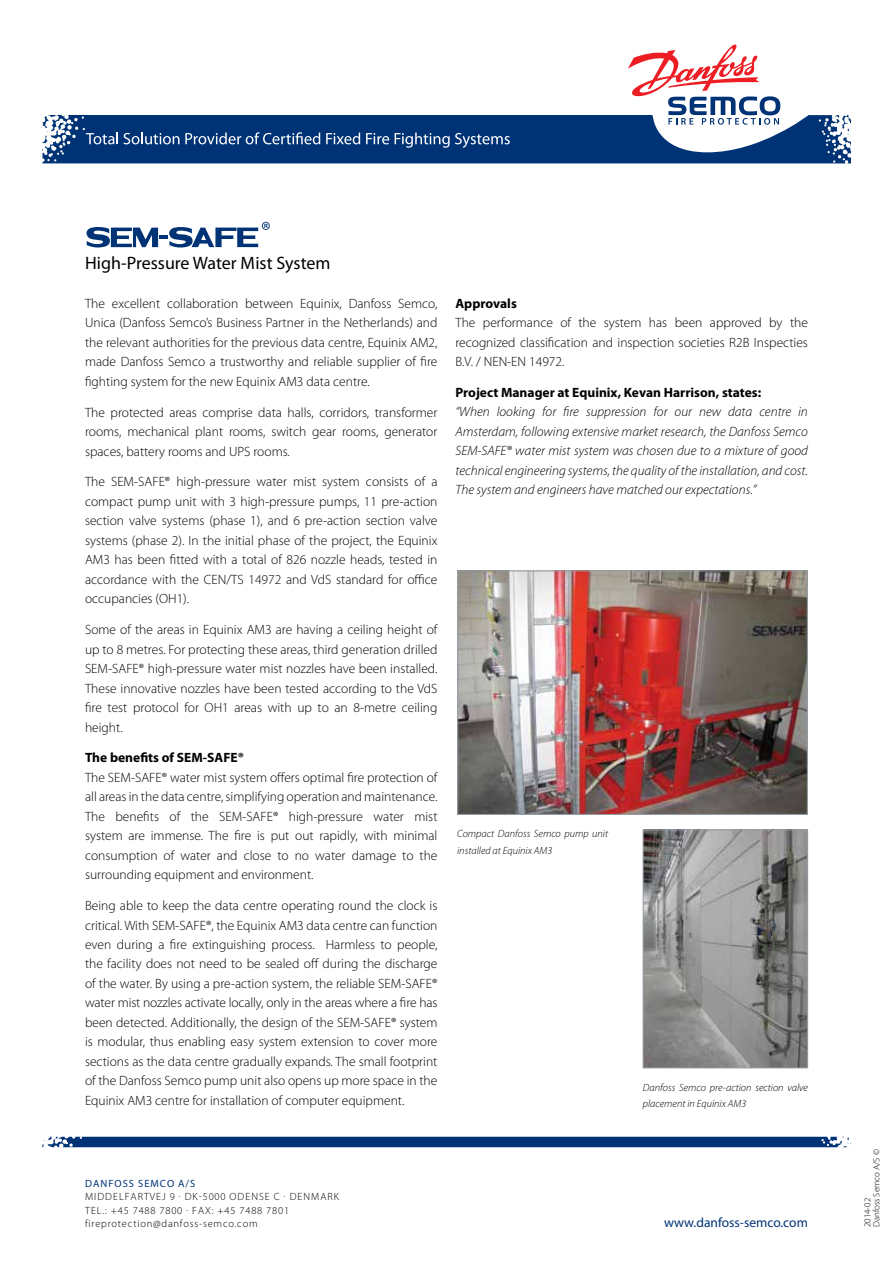
<style>
.page{position:relative;width:893px;height:1263px;background:#fff}
.page>*{position:absolute;margin:0;border:0;box-sizing:border-box;transform-origin:0 0}
.t1{font:18px "Myriad Pro";color:#000}
.t2{font:300 13.5px/19.5px "Myriad Pro";color:#000;text-align:justify}
.t3{font:italic 300 13.5px/19.5px "Myriad Pro";color:#000;text-align:justify}
.t4{font:700 13.5px "Myriad Pro";color:#000}
.t5{font:13.5px "Myriad Pro";color:#003375}
.t6{font:italic 300 10.5px/16.5px "Myriad Pro";color:#000}
.t7{font:300 10.5px/13.5px "Myriad Pro";letter-spacing:.075em;color:#000}
.t8{font:10.5px "Myriad Pro";letter-spacing:.095em;color:#003375}
.t9{font:300 9px/9px "Myriad Pro";color:#000}
</style>
<div class="page">
<svg style="left:43px;top:44px;width:808px;height:119px"></svg>
<img style="left:459px;top:572px;width:347px;height:241px">
<div style="left:457px;top:570px;width:351px;height:245px;border:1px solid #949ca1"></div>
<img style="left:645px;top:832px;width:161px;height:234px">
<div style="left:643px;top:830px;width:165px;height:238px;border:1px solid #949ca1"></div>
<div style="left:43px;top:1137px;width:808px;height:10px;background:#003375"></div>
<svg style="left:86px;top:222px;width:184px;height:25px"></svg>
<h1 class="t1" style="left:85px;top:252px;width:247px">High-Pressure Water Mist System</h1>
<p class="t2" style="left:85px;top:294px;width:354px">The excellent collaboration between Equinix, Danfoss Semco, Unica (Danfoss Semco’s Business Partner in the Netherlands) and the relevant authorities for the previous data centre, Equinix AM2, made Danfoss Semco a trustworthy and reliable supplier of fire fighting system for the new Equinix AM3 data centre.</p>
<p class="t2" style="left:85px;top:402px;width:354px">The protected areas comprise data halls, corridors, transformer rooms, mechanical plant rooms, switch gear rooms, generator spaces, battery rooms and UPS rooms.</p>
<p class="t2" style="left:85px;top:472px;width:354px">The SEM-SAFE® high-pressure water mist system consists of a compact pump unit with 3 high-pressure pumps, 11 pre-action section valve systems (phase 1), and 6 pre-action section valve systems (phase 2). In the initial phase of the project, the Equinix AM3 has been fitted with a total of 826 nozzle heads, tested in accordance with the CEN/TS 14972 and VdS standard for office occupancies (OH1).</p>
<p class="t2" style="left:85px;top:620px;width:354px">Some of the areas in Equinix AM3 are having a ceiling height of up to 8 metres. For protecting these areas, third generation drilled SEM-SAFE® high-pressure water mist nozzles have been installed.<br>These innovative nozzles have been tested according to the VdS fire test protocol for OH1 areas with up to an 8-metre ceiling height.</p>
<p class="t4" style="left:85px;top:749px;width:160px">The benefits of SEM-SAFE®</p>
<p class="t2" style="left:85px;top:768px;width:354px">The SEM-SAFE® water mist system offers optimal fire protection of all areas in the data centre, simplifying operation and maintenance.<br>The benefits of the SEM-SAFE® high-pressure water mist system are immense. The fire is put out rapidly, with minimal consumption of water and close to no water damage to the surrounding equipment and environment.</p>
<p class="t2" style="left:85px;top:896px;width:354px">Being able to keep the data centre operating round the clock is critical. With SEM-SAFE®, the Equinix AM3 data centre can function even during a fire extinguishing process. Harmless to people, the facility does not need to be sealed off during the discharge of the water. By using a pre-action system, the reliable SEM-SAFE® water mist nozzles activate locally, only in the areas where a fire has been detected. Additionally, the design of the SEM-SAFE® system is modular, thus enabling easy system extension to cover more sections as the data centre gradually expands. The small footprint of the Danfoss Semco pump unit also opens up more space in the Equinix AM3 centre for installation of computer equipment.</p>
<p class="t4" style="left:455px;top:294px;width:63px">Approvals</p>
<p class="t2" style="left:455px;top:313px;width:354px">The performance of the system has been approved by the recognized classification and inspection societies R2B Inspecties B.V. / NEN-EN 14972.</p>
<p class="t4" style="left:455px;top:383px;width:307px">Project Manager at Equinix, Kevan Harrison, states:</p>
<p class="t3" style="left:455px;top:402px;width:354px">“When looking for fire suppression for our new data centre in Amsterdam, following extensive market research, the Danfoss Semco SEM-SAFE® water mist system was chosen due to a mixture of good technical engineering systems, the quality of the installation, and cost.<br>The system and engineers have matched our expectations.”</p>
<p class="t6" style="left:457px;top:826px;width:152px">Compact Danfoss Semco pump unit installed at Equinix AM3</p>
<p class="t6" style="left:643px;top:1079px;width:167px">Danfoss Semco pre-action section valve placement in Equinix AM3</p>
<p class="t8" style="left:85px;top:1176px;width:112px">DANFOSS SEMCO A/S</p>
<p class="t7" style="left:85px;top:1190px;width:256px">MIDDELFARTVEJ 9 · DK-5000 ODENSE C · DENMARK<br>TEL.: +45 7488 7800 · FAX: +45 7488 7801 fireprotection@danfoss-semco.com</p>
<p class="t5" style="left:664px;top:1214px;width:145px">www.danfoss-semco.com</p>
<p class="t9" style="left:863px;top:1227px;width:79px;rotate:-90deg">2014-02<br>Danfoss Semco A/S ©</p>
</div>
